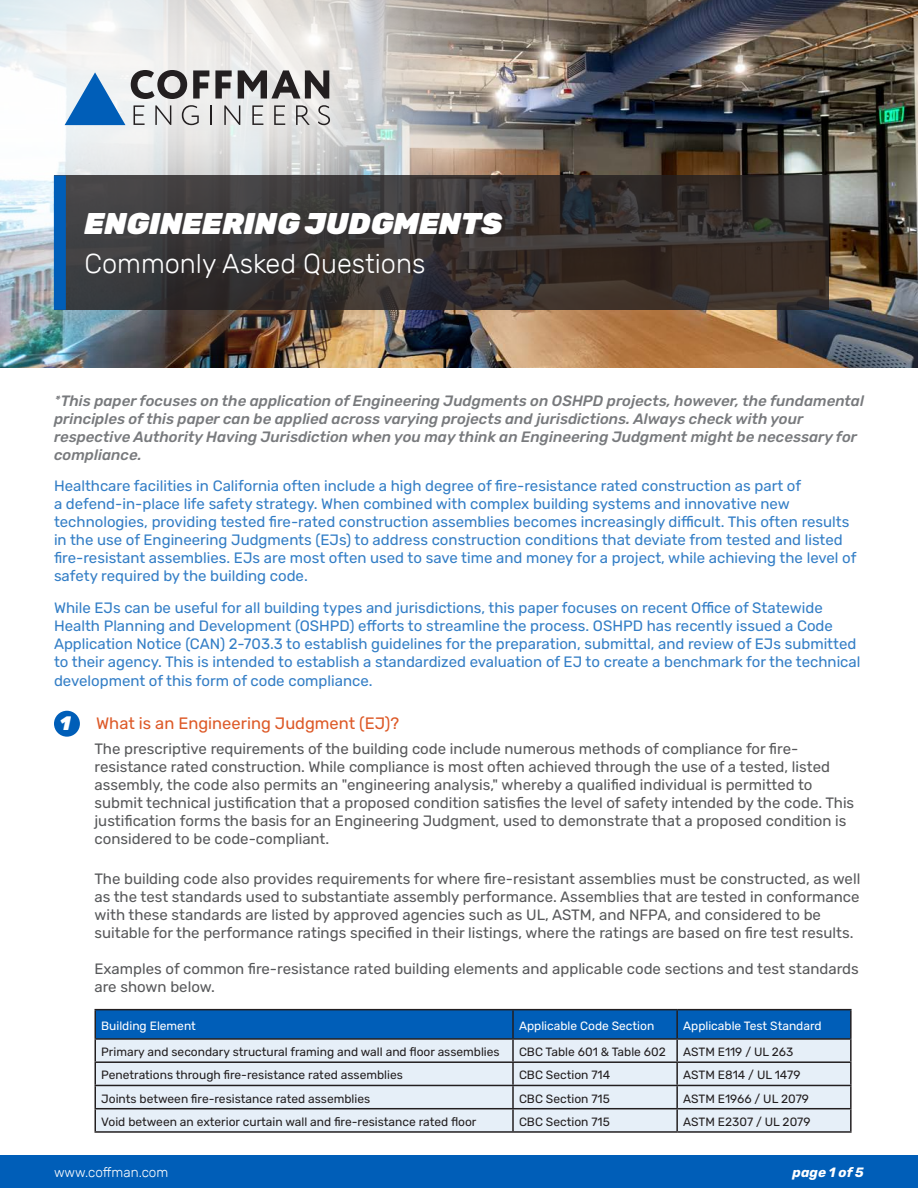
<style>
.page{position:relative;width:918px;height:1188px;background:#fff}
.page>*{position:absolute;margin:0;border:0;box-sizing:border-box;transform-origin:0 0}
.H1_Bold_All_Caps{font:italic 900 30px "Rubik";color:#fff}
.H2_Top_Text{font:300 27.15px "Rubik";color:#fff}
.t1{font:italic 900 19.5px "Rubik";color:#fff}
.Question{font:16.5px "Rubik";color:#dd5927}
.Body_Text_RUBIK{font:15px/18px "Rubik";color:#57585a}
.Project_Value_Italic{font:15px/18px "Rubik";color:#337ec6}
.Project_Value_Italic-2{font:italic 500 15px/18px "Rubik";color:#787a7d}
.Body_Text_RUBIK-2{font:300 13.5px "Rubik";color:#fff}
.Body_Text_RUBIK-3{font:italic 700 13.5px "Rubik";color:#fff}
.Question-2{font:12px "Rubik";color:#231f20}
.Question-3{font:12px "Rubik";color:#fff}
</style>
<div class="page">
<img style="left:586px;top:0;width:332px;height:367px">
<div style="left:0;top:0;width:586px;height:385px;background:#fff;opacity:.85"></div>
<svg style="left:131px;top:70px;width:56px;height:29px"></svg>
<svg style="left:193px;top:70px;width:16px;height:29px"></svg>
<svg style="left:215px;top:70px;width:17px;height:29px"></svg>
<svg style="left:238px;top:70px;width:91px;height:29px;background:#848282"></svg>
<svg style="left:65px;top:72px;width:60px;height:53px"></svg>
<svg style="left:134px;top:105px;width:11px;height:20px"></svg>
<svg style="left:155px;top:105px;width:16px;height:20px"></svg>
<svg style="left:182px;top:105px;width:17px;height:20px"></svg>
<hr style="left:210px;top:105px;width:2px;height:20px;background:#231f20">
<svg style="left:224px;top:105px;width:16px;height:20px"></svg>
<svg style="left:252px;top:105px;width:11px;height:20px"></svg>
<svg style="left:274px;top:105px;width:11px;height:20px"></svg>
<svg style="left:296px;top:105px;width:14px;height:20px"></svg>
<svg style="left:318px;top:105px;width:12px;height:20px"></svg>
<div style="left:0;top:1156px;width:918px;height:32px;background:#005eb8"></div>
<svg style="left:66px;top:176px;width:762px;height:134px;background:#383332"></svg>
<div style="left:54px;top:176px;width:12px;height:134px;background:#005eb8"></div>
<div style="left:54px;top:711px;width:26px;height:26px;background:#005eb8;border-radius:50%"></div>
<div style="left:96px;top:1010px;width:754px;height:28px;background:#005eb8"></div>
<div style="left:96px;top:1040px;width:754px;height:91px;background:#e6eff8"></div>
<hr style="left:94px;top:1009px;width:419px;height:1px;background:#231f20">
<hr style="left:94px;top:1010px;width:2px;height:28px;background:#231f20">
<hr style="left:513px;top:1009px;width:164px;height:1px;background:#231f20">
<hr style="left:512px;top:1010px;width:2px;height:28px;background:#231f20">
<hr style="left:677px;top:1009px;width:175px;height:1px;background:#231f20">
<hr style="left:676px;top:1010px;width:2px;height:28px;background:#231f20">
<hr style="left:850px;top:1010px;width:2px;height:28px;background:#231f20">
<hr style="left:94px;top:1038px;width:419px;height:2px;background:#231f20">
<hr style="left:94px;top:1040px;width:2px;height:21px;background:#231f20">
<hr style="left:513px;top:1038px;width:164px;height:2px;background:#231f20">
<hr style="left:512px;top:1040px;width:2px;height:21px;background:#231f20">
<hr style="left:677px;top:1038px;width:175px;height:2px;background:#231f20">
<hr style="left:676px;top:1040px;width:2px;height:21px;background:#231f20">
<hr style="left:850px;top:1040px;width:2px;height:21px;background:#231f20">
<hr style="left:94px;top:1061px;width:419px;height:2px;background:#231f20">
<hr style="left:94px;top:1063px;width:2px;height:22px;background:#231f20">
<hr style="left:513px;top:1061px;width:164px;height:2px;background:#231f20">
<hr style="left:512px;top:1063px;width:2px;height:22px;background:#231f20">
<hr style="left:677px;top:1061px;width:175px;height:2px;background:#231f20">
<hr style="left:676px;top:1063px;width:2px;height:22px;background:#231f20">
<hr style="left:850px;top:1063px;width:2px;height:22px;background:#231f20">
<hr style="left:94px;top:1085px;width:419px;height:1px;background:#231f20">
<hr style="left:94px;top:1086px;width:2px;height:22px;background:#231f20">
<hr style="left:513px;top:1085px;width:164px;height:1px;background:#231f20">
<hr style="left:512px;top:1086px;width:2px;height:22px;background:#231f20">
<hr style="left:677px;top:1085px;width:175px;height:1px;background:#231f20">
<hr style="left:676px;top:1086px;width:2px;height:22px;background:#231f20">
<hr style="left:850px;top:1086px;width:2px;height:22px;background:#231f20">
<hr style="left:94px;top:1108px;width:419px;height:1px;background:#231f20">
<hr style="left:94px;top:1109px;width:2px;height:22px;background:#231f20">
<hr style="left:513px;top:1108px;width:164px;height:1px;background:#231f20">
<hr style="left:512px;top:1109px;width:2px;height:22px;background:#231f20">
<hr style="left:677px;top:1108px;width:175px;height:1px;background:#231f20">
<hr style="left:676px;top:1109px;width:2px;height:22px;background:#231f20">
<hr style="left:850px;top:1109px;width:2px;height:22px;background:#231f20">
<hr style="left:94px;top:1131px;width:419px;height:2px;background:#231f20">
<hr style="left:513px;top:1131px;width:164px;height:2px;background:#231f20">
<hr style="left:677px;top:1131px;width:175px;height:2px;background:#231f20">
<p class="H1_Bold_All_Caps" style="left:84px;top:206px;width:419px">ENGINEERING JUDGMENTS</p>
<p class="H2_Top_Text" style="left:84px;top:248px;width:343px">Commonly Asked Questions</p>
<p class="Project_Value_Italic-2" style="left:54px;top:392px;width:812px">*This paper focuses on the application of Engineering Judgments on OSHPD projects, however, the fundamental principles of this paper can be applied across varying projects and jurisdictions. Always check with your respective Authority Having Jurisdiction when you may think an Engineering Judgment might be necessary for compliance.</p>
<p class="Project_Value_Italic" style="left:54px;top:477px;width:804px">Healthcare facilities in California often include a high degree of fire-resistance rated construction as part of<br>a defend-in-place life safety strategy. When combined with complex building systems and innovative new technologies, providing tested fire-rated construction assemblies becomes increasingly difficult. This often results in the use of Engineering Judgments (EJs) to address construction conditions that deviate from tested and listed fire-resistant assemblies. EJs are most often used to save time and money for a project, while achieving the level of safety required by the building code.</p>
<p class="Project_Value_Italic" style="left:54px;top:599px;width:808px">While EJs can be useful for all building types and jurisdictions, this paper focuses on recent Office of Statewide Health Planning and Development (OSHPD) efforts to streamline the process. OSHPD has recently issued a Code Application Notice (CAN) 2-703.3 to establish guidelines for the preparation, submittal, and review of EJs submitted to their agency. This is intended to establish a standardized evaluation of EJ to create a benchmark for the technical</p>
<p class="Project_Value_Italic" style="left:54px;top:673px;width:320px">development of this form of code compliance.</p>
<p class="t1" style="left:60px;top:712px;width:12px">1</p>
<p class="Question" style="left:96px;top:714px;width:305px">What is an Engineering Judgment (EJ)?</p>
<p class="Body_Text_RUBIK" style="left:94px;top:740px;width:761px">The prescriptive requirements of the building code include numerous methods of compliance for fire&shy;resistance rated construction. While compliance is most often achieved through the use of a tested, listed assembly, the code also permits an "engineering analysis," whereby a qualified individual is permitted to submit technical justification that a proposed condition satisfies the level of safety intended by the code. This justification forms the basis for an Engineering Judgment, used to demonstrate that a proposed condition is considered to be code-compliant.</p>
<p class="Body_Text_RUBIK" style="left:94px;top:871px;width:767px">The building code also provides requirements for where fire-resistant assemblies must be constructed, as well as the test standards used to substantiate assembly performance. Assemblies that are tested in conformance with these standards are listed by approved agencies such as UL, ASTM, and NFPA, and considered to be suitable for the performance ratings specified in their listings, where the ratings are based on fire test results.</p>
<p class="Body_Text_RUBIK" style="left:94px;top:961px;width:766px">Examples of common fire-resistance rated building elements and applicable code sections and test standards are shown below.</p>
<p class="Question-3" style="left:101px;top:1019px;width:96px">Building Element</p>
<p class="Question-3" style="left:519px;top:1019px;width:137px">Applicable Code Section</p>
<p class="Question-3" style="left:683px;top:1019px;width:140px">Applicable Test Standard</p>
<p class="Question-2" style="left:101px;top:1045px;width:400px">Primary and secondary structural framing and wall and floor assemblies</p>
<p class="Question-2" style="left:519px;top:1045px;width:148px">CBC Table 601 &amp; Table 602</p>
<p class="Question-2" style="left:683px;top:1045px;width:112px">ASTM E119 / UL 263</p>
<p class="Question-2" style="left:101px;top:1068px;width:303px">Penetrations through fire-resistance rated assemblies</p>
<p class="Question-2" style="left:519px;top:1068px;width:93px">CBC Section 714</p>
<p class="Question-2" style="left:683px;top:1068px;width:119px">ASTM E814 / UL 1479</p>
<p class="Question-2" style="left:101px;top:1092px;width:271px">Joints between fire-resistance rated assemblies</p>
<p class="Question-2" style="left:519px;top:1092px;width:92px">CBC Section 715</p>
<p class="Question-2" style="left:683px;top:1092px;width:127px">ASTM E1966 / UL 2079</p>
<p class="Question-2" style="left:101px;top:1115px;width:377px">Void between an exterior curtain wall and fire-resistance rated floor</p>
<p class="Question-2" style="left:519px;top:1115px;width:92px">CBC Section 715</p>
<p class="Question-2" style="left:683px;top:1115px;width:129px">ASTM E2307 / UL 2079</p>
<p class="Body_Text_RUBIK-3" style="left:793px;top:1164px;width:73px">page 1 of 5</p>
<p class="Body_Text_RUBIK-2" style="left:54px;top:1164px;width:116px">www.coffman.com</p>
</div>
